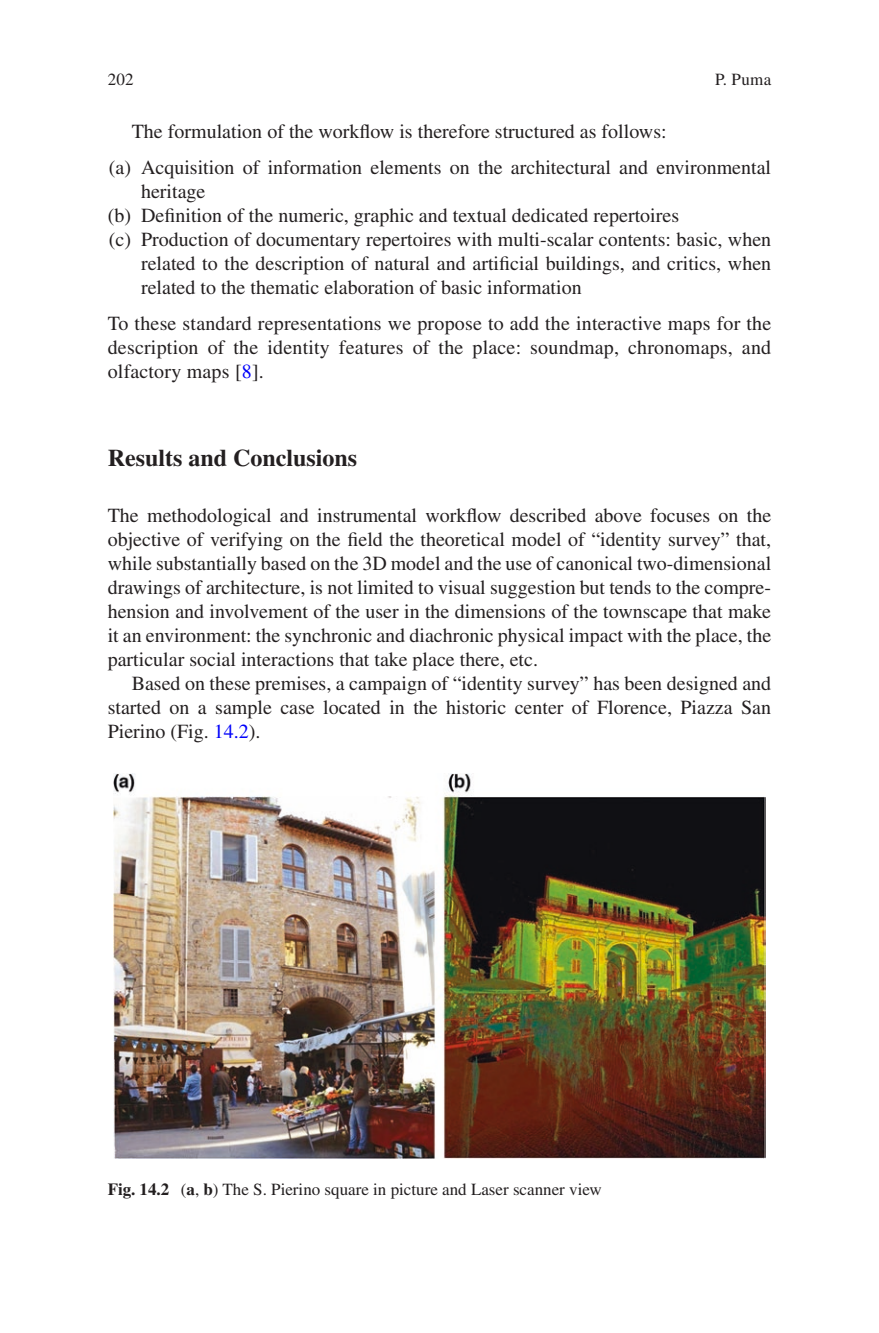
<style>
.page{position:relative;width:879px;height:1333px;background:#fff}
.page>*{position:absolute;margin:0;border:0;box-sizing:border-box;transform-origin:0 0}
.t1{font:700 24px "Qjxyyw Times LT Std";color:#231f20}
.t2{font:20px/24px "Cbfrbk Times LT Std";color:#231f20;text-align:justify}
.t3{font:17px "Cbfrbk Times LT Std";color:#231f20}
.t4{font:17px "Hwbhtb Times LT Std";color:#231f20}
.s1{color:#0000fa}
.s2{font-family:"Qjxyyw Times LT Std";font-weight:700}
</style>
<div class="page">
<img style="left:113px;top:773px;width:653px;height:385px">
<p class="t3" style="left:108px;top:70px;width:27px">202</p>
<p class="t2" style="left:109px;top:113px;width:664px;line-height:36px;text-indent:23px">The formulation of the workflow is therefore structured as follows:<br>(a) Acquisition of information elements on the architectural and environmental</p>
<p class="t2" style="left:141px;top:179px;width:66px">heritage</p>
<p class="t2" style="left:108px;top:203px;width:573px">(b) Definition of the numeric, graphic and textual dedicated repertoires</p>
<p class="t2" style="left:109px;top:227px;width:664px">(c) Production of documentary repertoires with multi-scalar contents: basic, when</p>
<p class="t2" style="left:141px;top:251px;width:631px">related to the description of natural and artificial buildings, and critics, when</p>
<p class="t2" style="left:141px;top:275px;width:442px">related to the thematic elaboration of basic information</p>
<p class="t2" style="left:108px;top:311px;width:665px">To these standard representations we propose to add the interactive maps for the description of the identity features of the place: soundmap, chronomaps, and olfactory maps [<span class="s1">8</span>].</p>
<p class="t4" style="left:715px;top:70px;width:58px">P. Puma</p>
<p class="t1" style="left:108px;top:444px;width:251px">Results and Conclusions</p>
<p class="t2" style="left:108px;top:503px;width:665px">The methodological and instrumental workflow described above focuses on the objective of verifying on the field the theoretical model of “identity survey” that, while substantially based on the 3D model and the use of canonical two-dimensional drawings of architecture, is not limited to visual suggestion but tends to the compre&shy;hension and involvement of the user in the dimensions of the townscape that make it an environment: the synchronic and diachronic physical impact with the place, the particular social interactions that take place there, etc.</p>
<p class="t2" style="left:108px;top:671px;width:665px;text-indent:24px">Based on these premises, a campaign of “identity survey” has been designed and started on a sample case located in the historic center of Florence, Piazza San Pierino (Fig. <span class="s1">14.2</span>).</p>
<p class="t3" style="left:108px;top:1179px;width:495px"><span class="s2">Fig. 14.2</span> (<span class="s2">a</span>, <span class="s2">b</span>) The S. Pierino square in picture and Laser scanner view</p>
</div>
